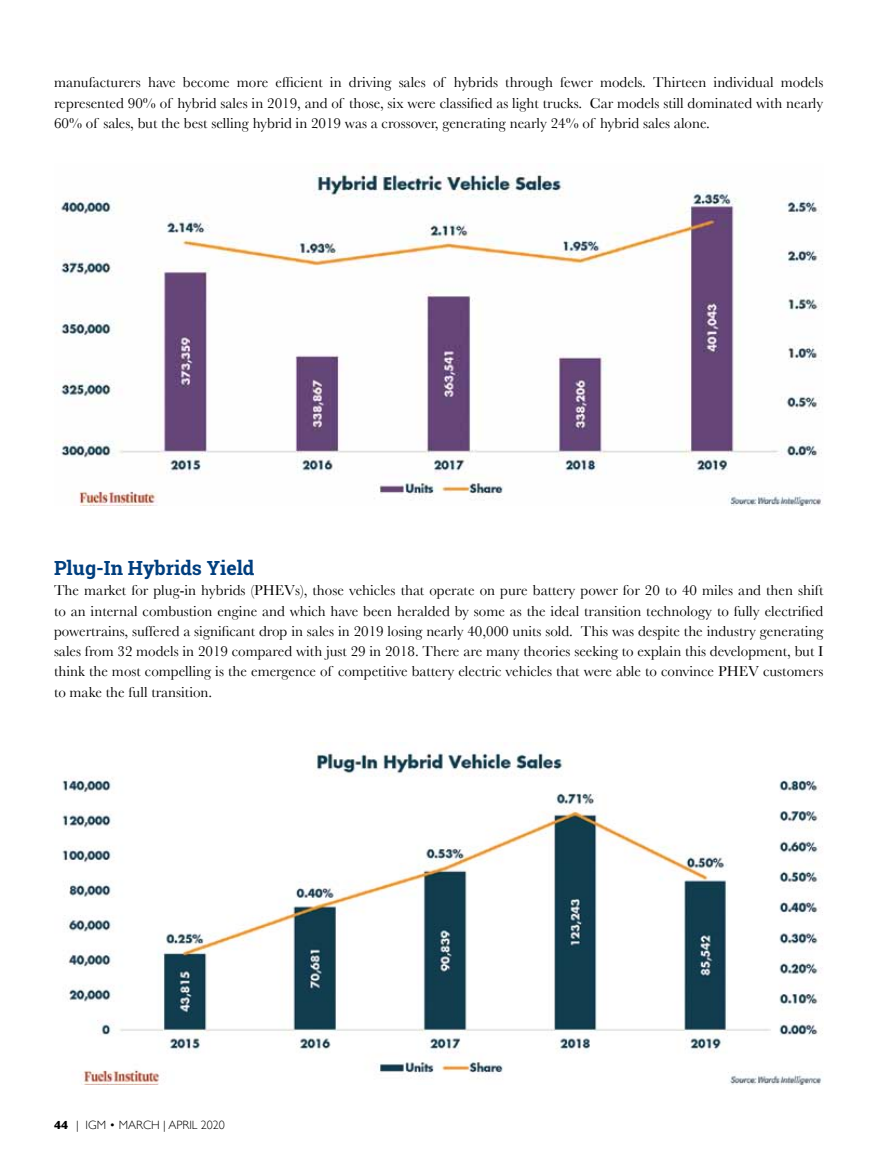
<style>
.page{position:relative;width:891px;height:1161px;background:#fff}
.page>*{position:absolute;margin:0;border:0;box-sizing:border-box;transform-origin:0 0}
.t1{font:700 19.5px "Roboto Slab";color:#003e7e}
.t2{font:15px/20.2px "Baskerville";color:#000;text-align:justify}
.t3{font:300 12px "Gill Sans";color:#000}
.s1{font-weight:700}
</style>
<div class="page">
<img style="left:54px;top:172px;width:769px;height:334px">
<img style="left:62px;top:742px;width:761px;height:342px">
<p class="t2" style="left:54px;top:72px;width:771px">manufacturers have become more efficient in driving sales of hybrids through fewer models. Thirteen individual models represented 90% of hybrid sales in 2019, and of those, six were classified as light trucks. Car models still dominated with nearly 60% of sales, but the best selling hybrid in 2019 was a crossover, generating nearly 24% of hybrid sales alone.</p>
<h1 class="t1" style="left:54px;top:555px;width:202px">Plug-In Hybrids Yield</h1>
<p class="t2" style="left:54px;top:580px;width:771px">The market for plug-in hybrids (PHEVs), those vehicles that operate on pure battery power for 20 to 40 miles and then shift to an internal combustion engine and which have been heralded by some as the ideal transition technology to fully electrified powertrains, suffered a significant drop in sales in 2019 losing nearly 40,000 units sold. This was despite the industry generating sales from 32 models in 2019 compared with just 29 in 2018. There are many theories seeking to explain this development, but I think the most compelling is the emergence of competitive battery electric vehicles that were able to convince PHEV customers to make the full transition.</p>
<p class="t3" style="left:54px;top:1118px;width:172px"><span class="s1">44</span> | IGM • MARCH | APRIL 2020</p>
</div>
